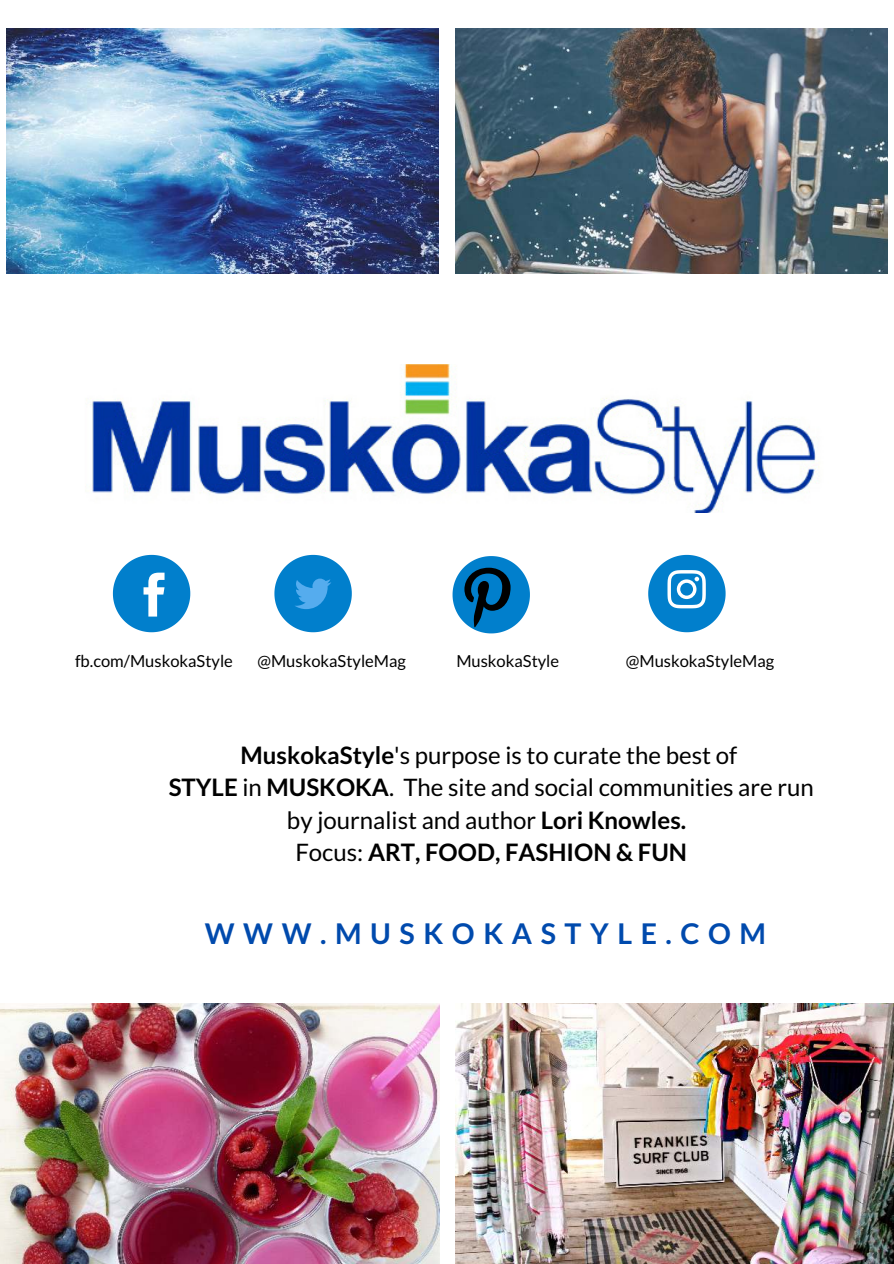
<style>
.page{position:relative;width:894px;height:1264px;background:#fff}
.page>*{position:absolute;margin:0;border:0;box-sizing:border-box;transform-origin:0 0}
.t1{font:700 28.5px "Lato";letter-spacing:.3em;color:#004aad}
.t2{font:24px/32.4px "Lato";color:#000;text-align:center}
.t3{font:16.5px "Lato";color:#000}
.s1{font-weight:700}
</style>
<div class="page">
<img style="left:0;top:1003px;width:439px;height:260px">
<img style="left:456px;top:1003px;width:437px;height:260px">
<img style="left:7px;top:28px;width:431px;height:246px">
<img style="left:455px;top:28px;width:431px;height:246px">
<svg style="left:113px;top:555px;width:77px;height:77px"></svg>
<svg style="left:274px;top:555px;width:78px;height:77px"></svg>
<svg style="left:648px;top:555px;width:77px;height:77px"></svg>
<img style="left:90px;top:365px;width:729px;height:147px">
<svg style="left:452px;top:556px;width:78px;height:77px"></svg>
<p class="t3" style="left:75px;top:651px;width:159px">fb.com/MuskokaStyle</p>
<p class="t3" style="left:257px;top:651px;width:150px">@MuskokaStyleMag</p>
<p class="t3" style="left:456px;top:651px;width:104px">MuskokaStyle</p>
<p class="t3" style="left:625px;top:651px;width:150px">@MuskokaStyleMag</p>
<p class="t2" style="left:169px;top:738px;width:646px"><span class="s1">MuskokaStyle</span>'s purpose is to curate the best of<br><span class="s1">STYLE</span> in <span class="s1">MUSKOKA</span>. The site and social communities are run by journalist and author <span class="s1">Lori Knowles.<br></span>Focus: <span class="s1">ART, FOOD, FASHION &amp; FUN</span></p>
<p class="t1" style="left:205px;top:917px;width:562px">WWW.MUSKOKASTYLE.COM</p>
</div>
